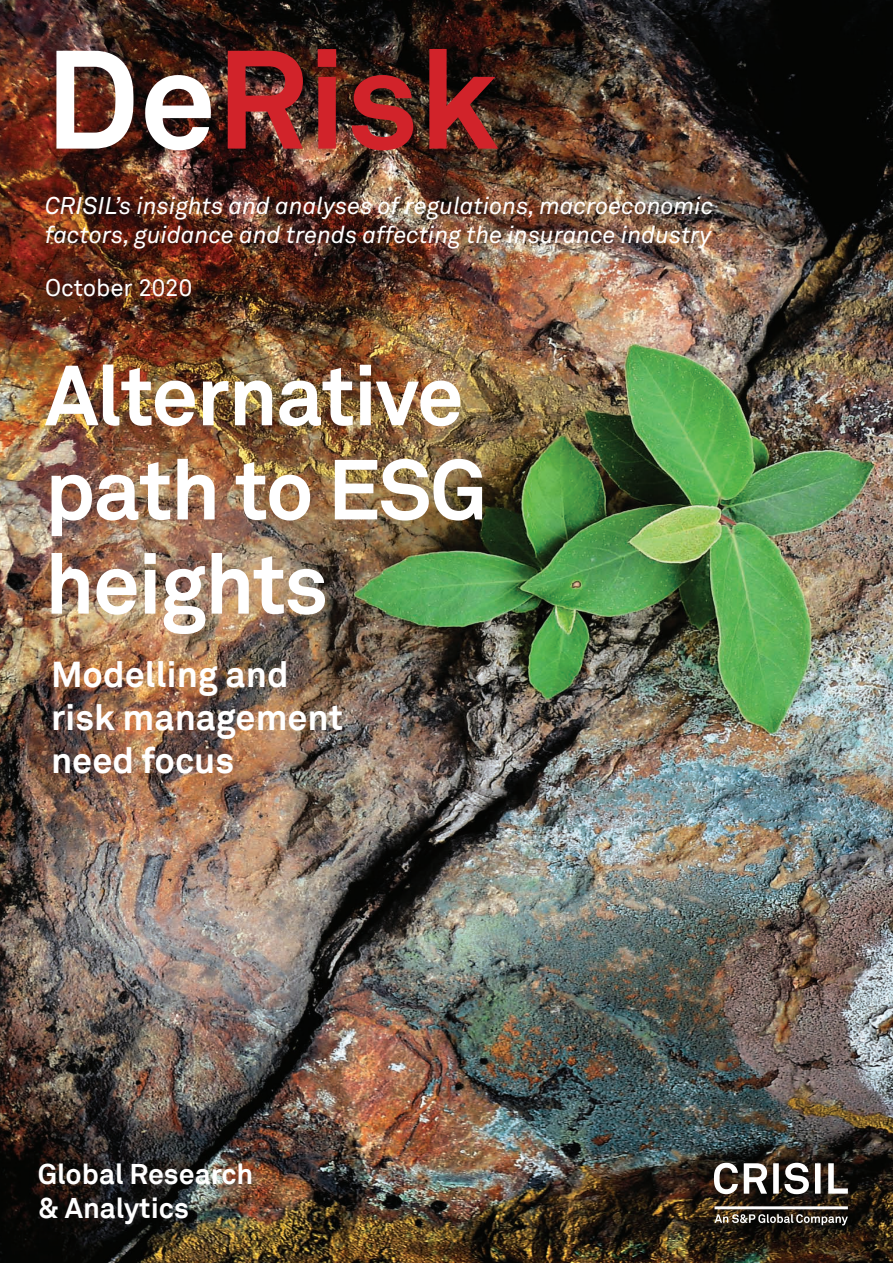
<style>
.page{position:relative;width:893px;height:1263px;background:#fff}
.page>*{position:absolute;margin:0;border:0;box-sizing:border-box;transform-origin:0 0}
.t1{font:700 138px "Akkurat Pro";color:#d1232a}
.t2{font:700 84px/94.2px "Akkurat Pro";letter-spacing:-.02em;color:#fff}
.t3{font:700 36px/43.2px "Akkurat Pro";color:#fff}
.t4{font:700 28.5px/34.2px "Akkurat Pro";color:#fff}
.t5{font:italic 24px/28.8px "Akkurat";color:#fff}
.t6{font:24px "Akkurat Pro";color:#fff}
.s1{color:#fff}
</style>
<div class="page">
<img style="left:0;top:0;width:893px;height:1263px">
<svg style="left:714px;top:1163px;width:134px;height:62px"></svg>
<h1 class="t1" style="left:45px;top:13px;width:455px"><span class="s1">De</span>Risk</h1>
<p class="t5" style="left:45px;top:192px;width:670px">CRISIL’s insights and analyses of regulations, macroeconomic factors, guidance and trends affecting the insurance industry</p>
<p class="t6" style="left:45px;top:273px;width:149px">October 2020</p>
<h2 class="t2" style="left:45px;top:349px;width:444px">Alternative path to ESG heights</h2>
<h3 class="t3" style="left:51px;top:653px;width:294px">Modelling and risk management need focus</h3>
<p class="t4" style="left:38px;top:1156px;width:217px">Global Research &amp; Analytics</p>
</div>
